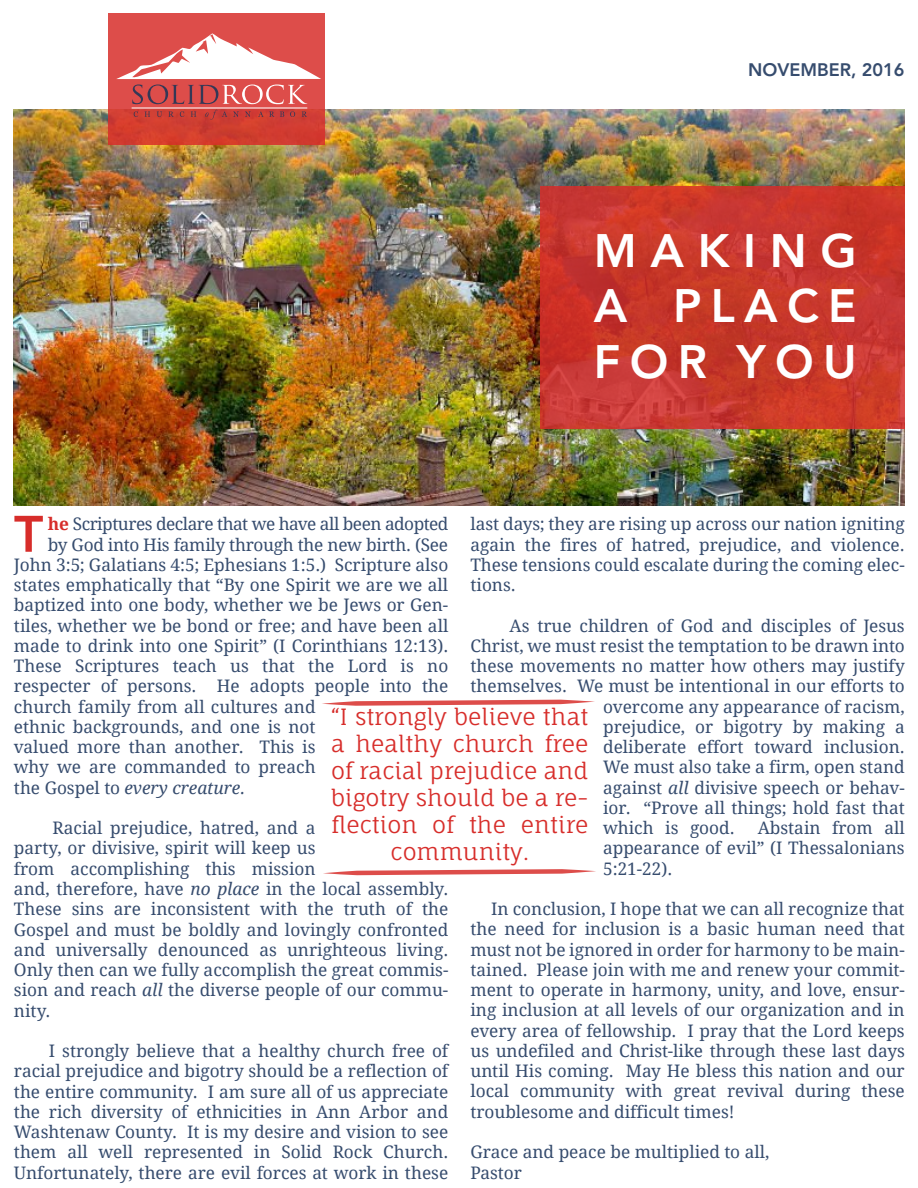
<style>
.page{position:relative;width:918px;height:1188px;background:#fff}
.page>*{position:absolute;margin:0;border:0;box-sizing:border-box;transform-origin:0 0}
.t1{font:800 50.7px "Avenir";color:#d72d2a}
.t2{font:800 46.5px/55.8px "Avenir";letter-spacing:.2em;color:#fff;text-align:justify}
.t3{font:22.5px/27px "Fauna One";color:#d72d2a;text-align:center}
.t4{font:800 18px "Avenir";color:#364c6e}
.t5{font:17.25px/20.2px "Droid Serif";color:#364c6e;text-align:justify}
.t6{font:17.25px "Droid Serif";letter-spacing:-.03em;color:#364c6e}
.t7{font:italic 17.25px "Droid Serif";color:#364c6e}
.s1{font-weight:700;color:#d72d2a}
.s2{font-style:normal}
.s3{font-style:italic}
</style>
<div class="page">
<img style="left:14px;top:109px;width:890px;height:396px">
<svg style="left:109px;top:14px;width:216px;height:130px;background:#d7463e"></svg>
<svg style="left:116px;top:33px;width:205px;height:46px"></svg>
<hr style="left:132px;top:108px;width:175px;height:1px;background:#fff">
<svg style="left:132px;top:85px;width:175px;height:19px;background:#cd5e5f"></svg>
<svg style="left:134px;top:111px;width:4px;height:6px"></svg>
<svg style="left:145px;top:112px;width:5px;height:5px"></svg>
<svg style="left:157px;top:112px;width:5px;height:5px"></svg>
<svg style="left:169px;top:112px;width:5px;height:5px"></svg>
<svg style="left:180px;top:111px;width:4px;height:6px"></svg>
<svg style="left:191px;top:112px;width:5px;height:5px"></svg>
<svg style="left:205px;top:110px;width:22px;height:10px"></svg>
<svg style="left:233px;top:112px;width:6px;height:5px"></svg>
<svg style="left:245px;top:112px;width:6px;height:5px"></svg>
<svg style="left:258px;top:111px;width:16px;height:6px"></svg>
<svg style="left:280px;top:112px;width:4px;height:5px"></svg>
<svg style="left:290px;top:111px;width:5px;height:6px"></svg>
<svg style="left:302px;top:112px;width:5px;height:5px"></svg>
<svg style="left:540px;top:186px;width:364px;height:243px;background:#c8372c"></svg>
<svg style="left:322px;top:700px;width:273px;height:6px"></svg>
<svg style="left:323px;top:869px;width:273px;height:6px"></svg>
<p class="t4" style="left:748px;top:59px;width:158px">NOVEMBER, 2016</p>
<h2 class="t2" style="left:594px;top:223px;width:264px">MAKING A PLACE FOR YOU</h2>
<h1 class="t1" style="left:14px;top:504px;width:31px">T</h1>
<p class="t6" style="left:48px;top:514px;width:402px"><span class="s1">he</span> Scriptures declare that we have all been adopted</p>
<p class="t5" style="left:48px;top:535px;width:402px">by God into His family through the new birth. (See</p>
<p class="t5" style="left:14px;top:555px;width:436px">John 3:5; Galatians 4:5; Ephesians 1:5.) Scripture also</p>
<p class="t5" style="left:14px;top:575px;width:436px">states emphatically that “By one Spirit we are we all</p>
<p class="t5" style="left:14px;top:595px;width:436px">baptized into one body, whether we be Jews or Gen-</p>
<p class="t5" style="left:14px;top:616px;width:436px">tiles, whether we be bond or free; and have been all</p>
<p class="t5" style="left:14px;top:636px;width:436px">made to drink into one Spirit” (I Corinthians 12:13).</p>
<p class="t5" style="left:14px;top:656px;width:436px">These Scriptures teach us that the Lord is no</p>
<p class="t5" style="left:14px;top:676px;width:436px">respecter of persons. He adopts people into the</p>
<p class="t5" style="left:14px;top:697px;width:303px">church family from all cultures and</p>
<p class="t5" style="left:14px;top:717px;width:303px">ethnic backgrounds, and one is not</p>
<p class="t5" style="left:14px;top:737px;width:303px">valued more than another. This is</p>
<p class="t5" style="left:14px;top:757px;width:303px">why we are commanded to preach</p>
<p class="t7" style="left:14px;top:777px;width:233px"><span class="s2">the Gospel to</span> every creature.</p>
<p class="t5" style="left:14px;top:818px;width:436px;text-align:left;text-indent:39px">Racial prejudice, hatred, and a<br>party, or divisive, spirit will keep us<br>from accomplishing this mission<br>and, therefore, have <span class="s3">no place</span> in the local assembly.<br>These sins are inconsistent with the truth of the Gospel and must be boldly and lovingly confronted and universally denounced as unrighteous living.<br>Only then can we fully accomplish the great commis&shy;sion and reach <span class="s3">all</span> the diverse people of our commu&shy;nity.</p>
<p class="t5" style="left:14px;top:1041px;width:436px;text-indent:35px">I strongly believe that a healthy church free of racial prejudice and bigotry should be a reflection of the entire community. I am sure all of us appreciate the rich diversity of ethnicities in Ann Arbor and Washtenaw County. It is my desire and vision to see them all well represented in Solid Rock Church.<br>Unfortunately, there are evil forces at work in these</p>
<p class="t5" style="left:470px;top:514px;width:436px">last days; they are rising up across our nation igniting again the fires of hatred, prejudice, and violence.<br>These tensions could escalate during the coming elec&shy;tions.</p>
<p class="t5" style="left:510px;top:616px;width:397px">As true children of God and disciples of Jesus</p>
<p class="t5" style="left:470px;top:636px;width:436px">Christ, we must resist the temptation to be drawn into</p>
<p class="t5" style="left:470px;top:656px;width:436px">these movements no matter how others may justify</p>
<p class="t5" style="left:470px;top:676px;width:436px">themselves. We must be intentional in our efforts to</p>
<p class="t5" style="left:603px;top:697px;width:303px">overcome any appearance of racism,</p>
<p class="t5" style="left:603px;top:717px;width:303px">prejudice, or bigotry by making a</p>
<p class="t5" style="left:603px;top:737px;width:303px">deliberate effort toward inclusion.</p>
<p class="t5" style="left:603px;top:757px;width:303px">We must also take a firm, open stand</p>
<p class="t5" style="left:603px;top:778px;width:303px">against <span class="s3">all</span> divisive speech or behav-</p>
<p class="t5" style="left:603px;top:798px;width:303px">ior. “Prove all things; hold fast that</p>
<p class="t5" style="left:603px;top:818px;width:133px">which is good.</p>
<h3 class="t3" style="left:331px;top:704px;width:259px">“I strongly believe that a healthy church free of racial prejudice and bigotry should be a re&shy;flection of the entire community.</h3>
<p class="t5" style="left:603px;top:818px;width:303px;text-indent:155px">Abstain from all appearance of evil” (I Thessalonians 5:21-22).</p>
<p class="t5" style="left:470px;top:899px;width:436px;text-indent:21px">In conclusion, I hope that we can all recognize that the need for inclusion is a basic human need that must not be ignored in order for harmony to be main&shy;tained. Please join with me and renew your commit&shy;ment to operate in harmony, unity, and love, ensur&shy;ing inclusion at all levels of our organization and in every area of fellowship. I pray that the Lord keeps us undefiled and Christ-like through these last days until His coming. May He bless this nation and our local community with great revival during these troublesome and difficult times!</p>
<p class="t5" style="left:470px;top:1142px;width:300px">Grace and peace be multiplied to all,<br>Pastor</p>
</div>
